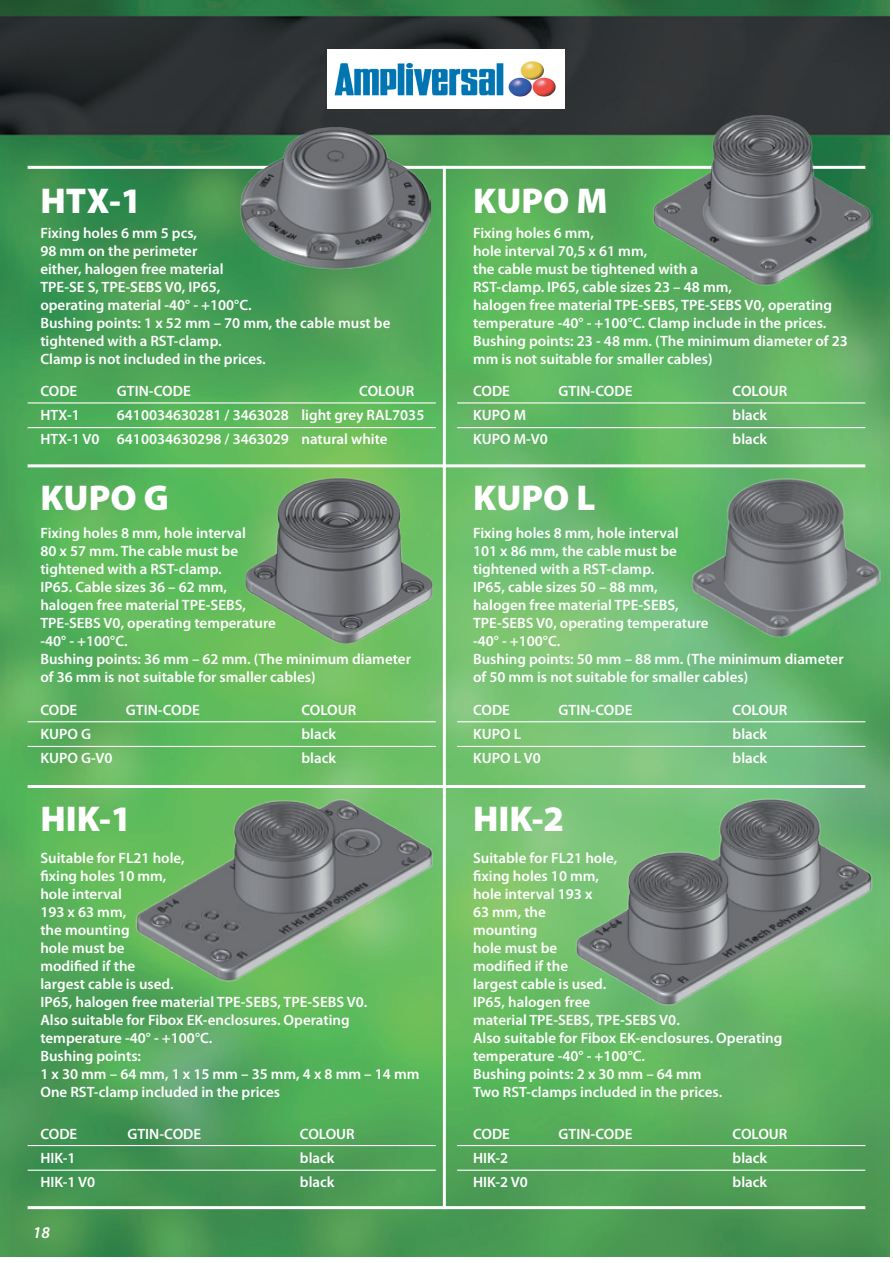
<style>
.page{position:relative;width:893px;height:1263px;background:#fff}
.page>*{position:absolute;margin:0;border:0;box-sizing:border-box;transform-origin:0 0}
.Nimike{font:900 36px "Myriad Pro";color:#fff}
.t1{font:italic 600 16.5px "Myriad Pro";color:#fff}
.Leipa{font:600 15px/18px "Myriad Pro";color:#fff}
.Taulukko{font:600 15px "Myriad Pro";color:#fff}
</style>
<div class="page">
<img style="left:0;top:0;width:890px;height:1256px">
<hr style="left:443px;top:166px;width:3px;height:1043px;background:#fff">
<hr style="left:28px;top:464px;width:837px;height:3px;background:#fff">
<hr style="left:28px;top:166px;width:837px;height:3px;background:#fff">
<hr style="left:28px;top:1206px;width:837px;height:3px;background:#fff">
<hr style="left:28px;top:785px;width:837px;height:3px;background:#fff">
<img style="left:239px;top:126px;width:192px;height:143px">
<img style="left:649px;top:114px;width:223px;height:173px">
<img style="left:244px;top:475px;width:191px;height:169px">
<img style="left:691px;top:476px;width:189px;height:161px">
<img style="left:131px;top:794px;width:305px;height:190px">
<img style="left:569px;top:793px;width:309px;height:217px">
<hr style="left:28px;top:402px;width:408px;height:1px;background:#fff">
<hr style="left:28px;top:427px;width:408px;height:1px;background:#fff">
<hr style="left:28px;top:721px;width:408px;height:1px;background:#fff">
<hr style="left:28px;top:746px;width:408px;height:1px;background:#fff">
<hr style="left:28px;top:1145px;width:408px;height:1px;background:#fff">
<hr style="left:28px;top:1170px;width:408px;height:1px;background:#fff">
<hr style="left:457px;top:402px;width:408px;height:1px;background:#fff">
<hr style="left:457px;top:427px;width:408px;height:1px;background:#fff">
<hr style="left:457px;top:721px;width:408px;height:1px;background:#fff">
<hr style="left:457px;top:746px;width:408px;height:1px;background:#fff">
<hr style="left:457px;top:1145px;width:408px;height:1px;background:#fff">
<hr style="left:457px;top:1170px;width:408px;height:1px;background:#fff">
<img style="left:327px;top:50px;width:237px;height:58px">
<p class="Nimike" style="left:40px;top:180px;width:103px">HTX-1</p>
<p class="Nimike" style="left:473px;top:180px;width:136px">KUPO M</p>
<p class="Leipa" style="left:40px;top:224px;width:158px">Fixing holes 6 mm 5 pcs,</p>
<p class="Leipa" style="left:40px;top:242px;width:158px">98 mm on the perimeter</p>
<p class="Leipa" style="left:40px;top:260px;width:185px">either, halogen free material</p>
<p class="Leipa" style="left:40px;top:278px;width:182px">TPE-SE S, TPE-SEBS V0, IP65,</p>
<p class="Leipa" style="left:40px;top:296px;width:213px">operating material -40° - +100°C.</p>
<p class="Leipa" style="left:40px;top:314px;width:352px">Bushing points: 1 x 52 mm – 70 mm, the cable must be tightened with a RST-clamp.</p>
<p class="Leipa" style="left:40px;top:350px;width:227px">Clamp is not included in the prices.</p>
<p class="Taulukko" style="left:40px;top:381px;width:38px">CODE</p>
<p class="Taulukko" style="left:117px;top:381px;width:75px">GTIN-CODE</p>
<p class="Taulukko" style="left:359px;top:381px;width:56px">COLOUR</p>
<p class="Taulukko" style="left:40px;top:405px;width:41px">HTX-1</p>
<p class="Taulukko" style="left:117px;top:405px;width:309px">6410034630281 / 3463028 light grey RAL7035</p>
<p class="Taulukko" style="left:40px;top:429px;width:349px">HTX-1 V0 6410034630298 / 3463029 natural white</p>
<p class="Leipa" style="left:473px;top:224px;width:122px">Fixing holes 6 mm,</p>
<p class="Leipa" style="left:473px;top:242px;width:176px">hole interval 70,5 x 61 mm,</p>
<p class="Leipa" style="left:473px;top:260px;width:226px">the cable must be tightened with a</p>
<p class="Leipa" style="left:473px;top:278px;width:260px">RST-clamp. IP65, cable sizes 23 – 48 mm,</p>
<p class="Leipa" style="left:473px;top:296px;width:361px">halogen free material TPE-SEBS, TPE-SEBS V0, operating temperature -40° - +100°C. Clamp include in the prices.</p>
<p class="Leipa" style="left:473px;top:332px;width:376px">Bushing points: 23 - 48 mm. (The minimum diameter of 23 mm is not suitable for smaller cables)</p>
<p class="Taulukko" style="left:473px;top:381px;width:38px">CODE</p>
<p class="Taulukko" style="left:559px;top:381px;width:75px">GTIN-CODE</p>
<p class="Taulukko" style="left:733px;top:381px;width:56px">COLOUR</p>
<p class="Taulukko" style="left:473px;top:405px;width:55px">KUPO M</p>
<p class="Taulukko" style="left:733px;top:405px;width:36px">black</p>
<p class="Taulukko" style="left:473px;top:429px;width:76px">KUPO M-V0</p>
<p class="Taulukko" style="left:733px;top:429px;width:36px">black</p>
<p class="Nimike" style="left:40px;top:477px;width:130px">KUPO G</p>
<p class="Nimike" style="left:473px;top:477px;width:124px">KUPO L</p>
<p class="Leipa" style="left:40px;top:523px;width:207px">Fixing holes 8 mm, hole interval</p>
<p class="Leipa" style="left:40px;top:541px;width:199px">80 x 57 mm. The cable must be</p>
<p class="Leipa" style="left:40px;top:559px;width:183px">tightened with a RST-clamp.</p>
<p class="Leipa" style="left:40px;top:577px;width:188px">IP65. Cable sizes 36 – 62 mm,</p>
<p class="Leipa" style="left:40px;top:595px;width:207px">halogen free material TPE-SEBS,</p>
<p class="Leipa" style="left:40px;top:613px;width:237px">TPE-SEBS V0, operating temperature</p>
<p class="Leipa" style="left:40px;top:631px;width:89px">-40° - +100°C.</p>
<p class="Leipa" style="left:40px;top:649px;width:372px">Bushing points: 36 mm – 62 mm. (The minimum diameter of 36 mm is not suitable for smaller cables)</p>
<p class="Taulukko" style="left:40px;top:700px;width:38px">CODE</p>
<p class="Taulukko" style="left:126px;top:700px;width:75px">GTIN-CODE</p>
<p class="Taulukko" style="left:301px;top:700px;width:56px">COLOUR</p>
<p class="Taulukko" style="left:40px;top:724px;width:52px">KUPO G</p>
<p class="Taulukko" style="left:301px;top:724px;width:36px">black</p>
<p class="Taulukko" style="left:40px;top:748px;width:74px">KUPO G-V0</p>
<p class="Taulukko" style="left:301px;top:748px;width:36px">black</p>
<p class="Leipa" style="left:473px;top:523px;width:207px">Fixing holes 8 mm, hole interval</p>
<p class="Leipa" style="left:473px;top:541px;width:205px">101 x 86 mm, the cable must be</p>
<p class="Leipa" style="left:473px;top:559px;width:183px">tightened with a RST-clamp.</p>
<p class="Leipa" style="left:473px;top:577px;width:186px">IP65, cable sizes 50 – 88 mm,</p>
<p class="Leipa" style="left:473px;top:595px;width:207px">halogen free material TPE-SEBS,</p>
<p class="Leipa" style="left:473px;top:613px;width:237px">TPE-SEBS V0, operating temperature</p>
<p class="Leipa" style="left:473px;top:631px;width:89px">-40° - +100°C.</p>
<p class="Leipa" style="left:473px;top:649px;width:372px">Bushing points: 50 mm – 88 mm. (The minimum diameter</p>
<p class="Leipa" style="left:473px;top:667px;width:277px">of 50 mm is not suitable for smaller cables)</p>
<p class="Taulukko" style="left:473px;top:700px;width:38px">CODE</p>
<p class="Taulukko" style="left:559px;top:700px;width:75px">GTIN-CODE</p>
<p class="Taulukko" style="left:733px;top:700px;width:56px">COLOUR</p>
<p class="Taulukko" style="left:473px;top:724px;width:50px">KUPO L</p>
<p class="Taulukko" style="left:733px;top:724px;width:36px">black</p>
<p class="Taulukko" style="left:473px;top:748px;width:69px">KUPO L V0</p>
<p class="Taulukko" style="left:733px;top:748px;width:36px">black</p>
<p class="Nimike" style="left:40px;top:798px;width:93px">HIK-1</p>
<p class="Nimike" style="left:473px;top:798px;width:93px">HIK-2</p>
<p class="Leipa" style="left:40px;top:849px;width:146px">Suitable for FL21 hole,</p>
<p class="Leipa" style="left:40px;top:867px;width:128px">fixing holes 10 mm,</p>
<p class="Leipa" style="left:40px;top:885px;width:83px">hole interval</p>
<p class="Leipa" style="left:40px;top:903px;width:87px">193 x 63 mm,</p>
<p class="Leipa" style="left:40px;top:921px;width:91px">the mounting</p>
<p class="Leipa" style="left:40px;top:939px;width:86px">hole must be</p>
<p class="Leipa" style="left:40px;top:957px;width:96px">modified if the</p>
<p class="Leipa" style="left:40px;top:975px;width:135px">largest cable is used.</p>
<p class="Leipa" style="left:40px;top:993px;width:328px">IP65, halogen free material TPE-SEBS, TPE-SEBS V0.</p>
<p class="Leipa" style="left:40px;top:1011px;width:311px">Also suitable for Fibox EK-enclosures. Operating temperature -40° - +100°C.</p>
<p class="Leipa" style="left:40px;top:1047px;width:102px">Bushing points:</p>
<p class="Leipa" style="left:40px;top:1065px;width:381px">1 x 30 mm – 64 mm, 1 x 15 mm – 35 mm, 4 x 8 mm – 14 mm</p>
<p class="Leipa" style="left:40px;top:1083px;width:241px">One RST-clamp included in the prices</p>
<p class="Taulukko" style="left:40px;top:1125px;width:38px">CODE</p>
<p class="Taulukko" style="left:127px;top:1125px;width:75px">GTIN-CODE</p>
<p class="Taulukko" style="left:300px;top:1125px;width:56px">COLOUR</p>
<p class="Taulukko" style="left:40px;top:1149px;width:37px">HIK-1</p>
<p class="Taulukko" style="left:300px;top:1149px;width:36px">black</p>
<p class="Taulukko" style="left:40px;top:1173px;width:56px">HIK-1 V0</p>
<p class="Taulukko" style="left:300px;top:1173px;width:36px">black</p>
<p class="Leipa" style="left:473px;top:849px;width:146px">Suitable for FL21 hole,</p>
<p class="Leipa" style="left:473px;top:867px;width:128px">fixing holes 10 mm,</p>
<p class="Leipa" style="left:473px;top:885px;width:121px">hole interval 193 x</p>
<p class="Leipa" style="left:473px;top:903px;width:74px">63 mm, the</p>
<p class="Leipa" style="left:473px;top:921px;width:66px">mounting</p>
<p class="Leipa" style="left:473px;top:939px;width:86px">hole must be</p>
<p class="Leipa" style="left:473px;top:957px;width:96px">modified if the</p>
<p class="Leipa" style="left:473px;top:975px;width:135px">largest cable is used.</p>
<p class="Leipa" style="left:473px;top:993px;width:119px">IP65, halogen free</p>
<p class="Leipa" style="left:473px;top:1011px;width:208px">material TPE-SEBS, TPE-SEBS V0.</p>
<p class="Leipa" style="left:473px;top:1029px;width:311px">Also suitable for Fibox EK-enclosures. Operating temperature -40° - +100°C.</p>
<p class="Leipa" style="left:473px;top:1065px;width:230px">Bushing points: 2 x 30 mm – 64 mm</p>
<p class="Leipa" style="left:473px;top:1083px;width:251px">Two RST-clamps included in the prices.</p>
<p class="Taulukko" style="left:473px;top:1125px;width:38px">CODE</p>
<p class="Taulukko" style="left:559px;top:1125px;width:75px">GTIN-CODE</p>
<p class="Taulukko" style="left:733px;top:1125px;width:56px">COLOUR</p>
<p class="Taulukko" style="left:473px;top:1149px;width:37px">HIK-2</p>
<p class="Taulukko" style="left:733px;top:1149px;width:36px">black</p>
<p class="Taulukko" style="left:473px;top:1173px;width:56px">HIK-2 V0</p>
<p class="Taulukko" style="left:733px;top:1173px;width:36px">black</p>
<p class="t1" style="left:33px;top:1221px;width:19px">18</p>
</div>
